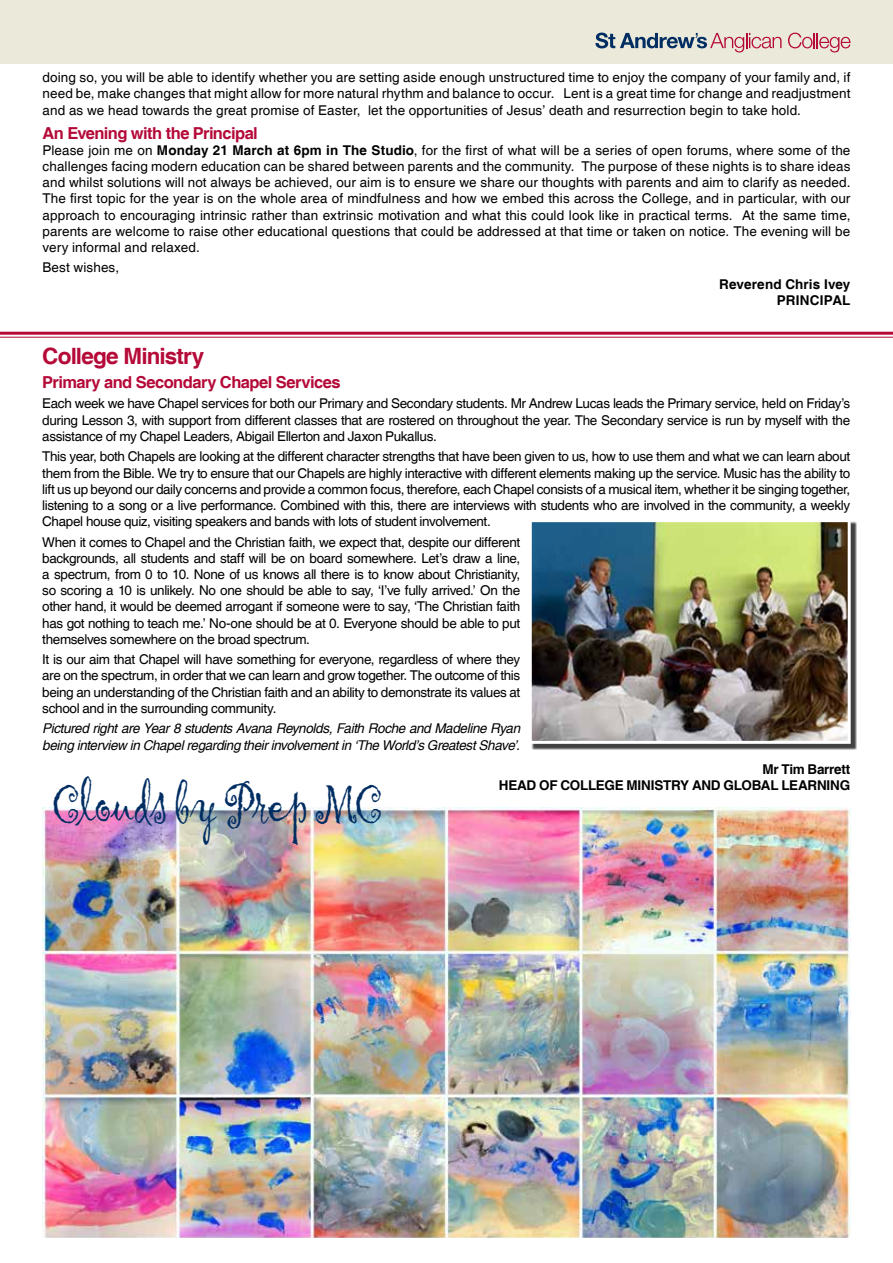
<style>
.page{position:relative;width:893px;height:1263px;background:#fff}
.page>*{position:absolute;margin:0;border:0;box-sizing:border-box;transform-origin:0 0}
.t1{font:57.15px "Gigi";letter-spacing:-.03em;color:#002d62;scale:.8 1}
.t2{font:700 22.5px "Helvetica";letter-spacing:-.035em;color:#b50938}
.t3{font:700 16.5px "Helvetica";letter-spacing:-.03em;color:#b50938}
.t4{font:13.5px/16.2px "Helvetica";letter-spacing:-.025em;color:#000;text-align:justify}
.t5{font:italic 13.5px/16.2px "Helvetica";letter-spacing:-.03em;color:#000}
.t6{font:700 13.5px/16.2px "Helvetica";letter-spacing:-.015em;color:#000;text-align:right}
.t7{font:700 13.5px/16.2px "Helvetica";letter-spacing:.01em;color:#000;text-align:right}
.t8{font:13.5px "Helvetica";letter-spacing:.005em;color:#000}
.s1{font-weight:700}
</style>
<div class="page">
<div style="left:0;top:0;width:893px;height:64px;background:#ebe9da"></div>
<svg style="left:595px;top:33px;width:186px;height:19px"></svg>
<svg style="left:788px;top:33px;width:62px;height:19px"></svg>
<div style="left:531px;top:522px;width:326px;height:228px;background:#000;opacity:.75"></div>
<img style="left:533px;top:523px;width:314px;height:217px">
<div style="left:529px;top:519px;width:322px;height:225px;border:3px solid #fff"></div>
<hr style="left:0;top:332px;width:893px;height:3px;background:#b50938">
<hr style="left:0;top:337px;width:893px;height:1px;background:#b50938">
<img style="left:42px;top:808px;width:809px;height:429px">
<p class="t4" style="left:43px;top:70px;width:809px">doing so, you will be able to identify whether you are setting aside enough unstructured time to enjoy the company of your family and, if need be, make changes that might allow for more natural rhythm and balance to occur. Lent is a great time for change and readjustment and as we head towards the great promise of Easter, let the opportunities of Jesus’ death and resurrection begin to take hold.</p>
<p class="t3" style="left:43px;top:123px;width:217px">An Evening with the Principal</p>
<p class="t4" style="left:43px;top:142px;width:809px">Please join me on <span class="s1">Monday 21 March at 6pm in The Studio</span>, for the first of what will be a series of open forums, where some of the challenges facing modern education can be shared between parents and the community. The purpose of these nights is to share ideas and whilst solutions will not always be achieved, our aim is to ensure we share our thoughts with parents and aim to clarify as needed.<br>The first topic for the year is on the whole area of mindfulness and how we embed this across the College, and in particular, with our approach to encouraging intrinsic rather than extrinsic motivation and what this could look like in practical terms. At the same time, parents are welcome to raise other educational questions that could be addressed at that time or taken on notice. The evening will be very informal and relaxed.</p>
<p class="t8" style="left:43px;top:260px;width:78px">Best wishes,</p>
<p class="t7" style="left:719px;top:276px;width:133px">Reverend Chris Ivey<br>PRINCIPAL</p>
<h2 class="t2" style="left:42px;top:342px;width:163px">College Ministry</h2>
<p class="t3" style="left:42px;top:372px;width:300px">Primary and Secondary Chapel Services</p>
<p class="t4" style="left:42px;top:396px;width:809px">Each week we have Chapel services for both our Primary and Secondary students. Mr Andrew Lucas leads the Primary service, held on Friday’s during Lesson 3, with support from different classes that are rostered on throughout the year. The Secondary service is run by myself with the assistance of my Chapel Leaders, Abigail Ellerton and Jaxon Pukallus.</p>
<p class="t4" style="left:42px;top:449px;width:809px">This year, both Chapels are looking at the different character strengths that have been given to us, how to use them and what we can learn about them from the Bible. We try to ensure that our Chapels are highly interactive with different elements making up the service. Music has the ability to lift us up beyond our daily concerns and provide a common focus, therefore, each Chapel consists of a musical item, whether it be singing together, listening to a song or a live performance. Combined with this, there are interviews with students who are involved in the community, a weekly Chapel house quiz, visiting speakers and bands with lots of student involvement.</p>
<p class="t4" style="left:42px;top:534px;width:479px">When it comes to Chapel and the Christian faith, we expect that, despite our different backgrounds, all students and staff will be on board somewhere. Let’s draw a line, a spectrum, from 0 to 10. None of us knows all there is to know about Christianity, so scoring a 10 is unlikely. No one should be able to say, ‘I’ve fully arrived.’ On the other hand, it would be deemed arrogant if someone were to say, ‘The Christian faith has got nothing to teach me.’ No-one should be at 0. Everyone should be able to put themselves somewhere on the broad spectrum.</p>
<p class="t4" style="left:42px;top:652px;width:479px">It is our aim that Chapel will have something for everyone, regardless of where they are on the spectrum, in order that we can learn and grow together. The outcome of this being an understanding of the Christian faith and an ability to demonstrate its values at school and in the surrounding community.</p>
<p class="t5" style="left:42px;top:721px;width:479px">Pictured right are Year 8 students Avana Reynolds, Faith Roche and Madeline Ryan being interview in Chapel regarding their involvement in ‘The World’s Greatest Shave’.</p>
<p class="t6" style="left:499px;top:762px;width:353px">Mr Tim Barrett<br>HEAD OF COLLEGE MINISTRY AND GLOBAL LEARNING</p>
<h1 class="t1" style="left:52px;top:768px;width:415px">Clouds by Prep MC</h1>
</div>
